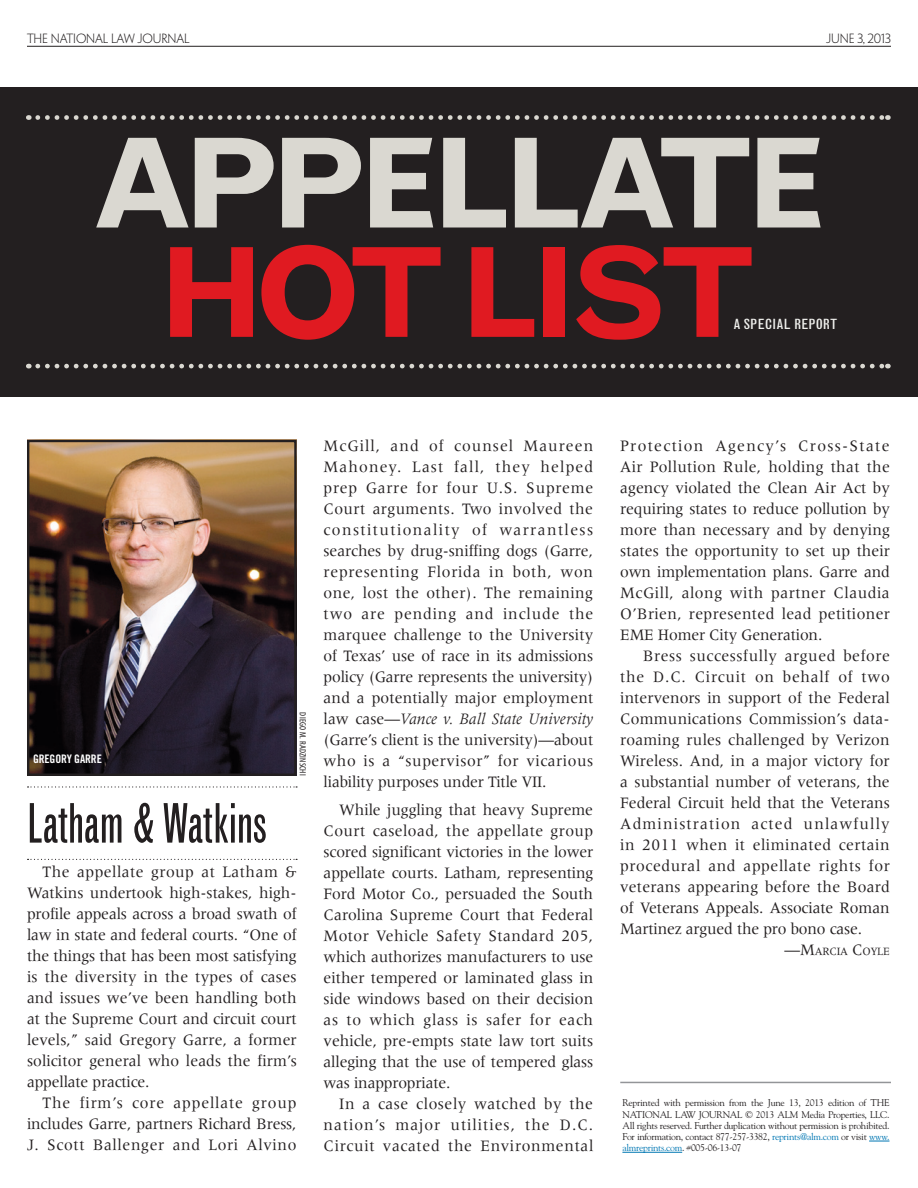
<style>
.page{position:relative;width:918px;height:1188px;background:#fff}
.page>*{position:absolute;margin:0;border:0;box-sizing:border-box;transform-origin:0 0}
.t1{font:700 124.35px "Grotesque MT Std";letter-spacing:-.075em;color:#dad8d1}
.t2{font:700 124.35px "Grotesque MT Std";letter-spacing:-.08em;color:#e01a21}
.t3{font:54px "Grotesque MT Std Extra Cond";color:#231f20;scale:.93 1}
.t4{font:16.5px/21px "Meridien LT Std";letter-spacing:-.01em;color:#231f20;text-align:justify;scale:.95 1}
.t5{font:condensed 13.8px "Grotesque MT Std";color:#f0f0ed;scale:1.11 1}
.t6{font:300 12px "Penumbra Flare Std";letter-spacing:-.01em;color:#231f20}
.t7{font:11.7px "Trade Gothic LT Std Bd Cn 20";letter-spacing:-.01em;color:#fff}
.t8{font:11.55px "Meridien LT Std";letter-spacing:-.015em;color:#231f20;scale:.95 1}
.t9{font:9.75px/11.2px "Goudy Std";letter-spacing:-.03em;color:#231f20;text-align:justify}
.t10{font:condensed 9px "Myriad Pro";letter-spacing:.02em;color:#231f20}
.s1{font-style:italic}
.s2{font-size:16.5px}
.s3{color:#0077b3}
</style>
<div class="page">
<hr style="left:27px;top:46px;width:864px;height:1px;background:#231f20">
<svg style="left:869px;top:1141px;width:20px;height:1px"></svg>
<hr style="left:622px;top:1152px;width:60px;height:1px;background:#0077b3">
<hr style="left:620px;top:1082px;width:271px;height:1px;background:#939598">
<svg style="left:28px;top:786px;width:269px;height:2px"></svg>
<svg style="left:28px;top:859px;width:269px;height:1px"></svg>
<img style="left:30px;top:443px;width:264px;height:330px">
<div style="left:27px;top:440px;width:270px;height:336px;border:2px solid #231f20"></div>
<div style="left:0;top:87px;width:918px;height:310px;background:#231f20"></div>
<svg style="left:38px;top:115px;width:850px;height:5px"></svg>
<svg style="left:38px;top:364px;width:850px;height:4px"></svg>
<p class="t6" style="left:27px;top:31px;width:164px">THE NATIONAL LAW JOURNAL</p>
<p class="t6" style="left:826px;top:31px;width:66px">JUNE 3, 2013</p>
<h1 class="t1" style="left:89px;top:111px;width:739px">APPELLATE</h1>
<h1 class="t2" style="left:158px;top:220px;width:600px">HOT LIST</h1>
<p class="t5" style="left:733px;top:316px;width:95px">A SPECIAL REPORT</p>
<p class="t7" style="left:33px;top:752px;width:70px">GREGORY GARRE</p>
<h2 class="t3" style="left:27px;top:791px;width:259px">Latham &amp; Watkins</h2>
<p class="t10" style="left:308px;top:712px;width:65px;rotate:90deg">diego m. radzinschi</p>
<p class="t4" style="left:27px;top:861px;width:286px;text-indent:16px">The appellate group at Latham &amp; Watkins undertook high-stakes, high&shy;profile appeals across a broad swath of law in state and federal courts. “One of the things that has been most satisfying is the diversity in the types of cases and issues we’ve been handling both at the Supreme Court and circuit court levels,” said Gregory Garre, a former solicitor general who leads the firm’s appellate practice.</p>
<p class="t4" style="left:27px;top:1092px;width:285px;text-indent:16px">The firm’s core appellate group includes Garre, partners Richard Bress, J. Scott Ballenger and Lori Alvino</p>
<p class="t4" style="left:324px;top:435px;width:285px">McGill, and of counsel Maureen Mahoney. Last fall, they helped prep Garre for four U.S. Supreme Court arguments. Two involved the constitutionality of warrantless searches by drug-sniffing dogs (Garre, representing Florida in both, won one, lost the other). The remaining two are pending and include the marquee challenge to the University of Texas’ use of race in its admissions policy (Garre represents the university) and a potentially major employment law case—<span class="s1">Vance v. Ball State University </span>(Garre’s client is the university)—about who is a “supervisor” for vicarious liability purposes under Title VII.</p>
<p class="t4" style="left:324px;top:799px;width:286px;text-indent:16px">While juggling that heavy Supreme Court caseload, the appellate group scored significant victories in the lower appellate courts. Latham, representing Ford Motor Co., persuaded the South Carolina Supreme Court that Federal Motor Vehicle Safety Standard 205, which authorizes manufacturers to use either tempered or laminated glass in side windows based on their decision as to which glass is safer for each vehicle, pre-empts state law tort suits alleging that the use of tempered glass was inappropriate.</p>
<p class="t4" style="left:324px;top:1093px;width:285px;text-indent:16px">In a case closely watched by the nation’s major utilities, the D.C.<br>Circuit vacated the Environmental</p>
<p class="t4" style="left:620px;top:435px;width:285px">Protection Agency’s Cross-State Air Pollution Rule, holding that the agency violated the Clean Air Act by requiring states to reduce pollution by more than necessary and by denying states the opportunity to set up their own implementation plans. Garre and McGill, along with partner Claudia O’Brien, represented lead petitioner EME Homer City Generation.</p>
<p class="t4" style="left:620px;top:645px;width:285px;text-indent:23px">Bress successfully argued before the D.C. Circuit on behalf of two intervenors in support of the Federal Communications Commission’s data&shy;roaming rules challenged by Verizon Wireless. And, in a major victory for a substantial number of veterans, the Federal Circuit held that the Veterans Administration acted unlawfully in 2011 when it eliminated certain procedural and appellate rights for veterans appearing before the Board of Veterans Appeals. Associate Roman Martinez argued the pro bono case.</p>
<p class="t8" style="left:785px;top:945px;width:112px"><span class="s2">—M</span>ARCIA <span class="s2">C</span> OYLE</p>
<p class="t9" style="left:622px;top:1097px;width:269px">Reprinted with permission from the June 13, 2013 edition of THE NATIONAL LAW JOURNAL © 2013 ALM Media Properties, LLC.<br>All rights reserved. Further duplication without permission is prohibited.<br>For information, contact 877-257-3382, <span class="s3">reprints@alm.com</span> or visit <span class="s3">www. almreprints.com</span>. #005-06-13-07</p>
</div>
